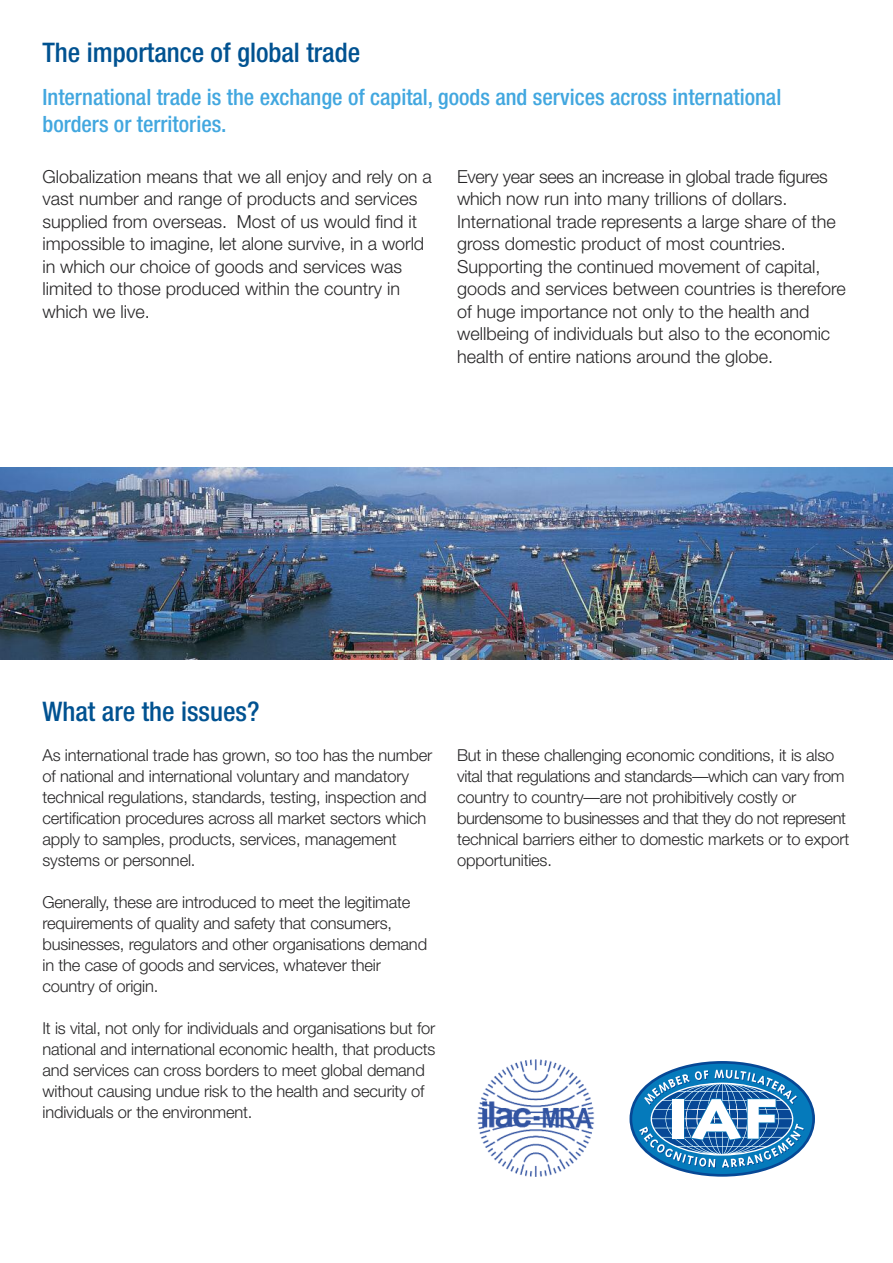
<style>
.page{position:relative;width:893px;height:1263px;background:#fff}
.page>*{position:absolute;margin:0;border:0;box-sizing:border-box;transform-origin:0 0}
.t1{font:500 condensed 27px "Helvetica Neue";color:#005291}
.t2{font:500 condensed 22.5px/27px "Helvetica Neue";color:#42a7df}
.t3{font:300 18px/22.5px "Helvetica Neue";color:#272627}
.t4{font:300 16.5px/21px "Helvetica Neue";letter-spacing:-.01em;color:#272627}
</style>
<div class="page">
<img style="left:0;top:468px;width:893px;height:191px">
<img style="left:477px;top:1059px;width:118px;height:118px">
<svg style="left:629px;top:1061px;width:186px;height:116px"></svg>
<h1 class="t1" style="left:43px;top:42px;width:319px">The importance of global trade</h1>
<h2 class="t2" style="left:43px;top:86px;width:740px">International trade is the exchange of capital, goods and services across international borders or territories.</h2>
<p class="t3" style="left:43px;top:167px;width:391px">Globalization means that we all enjoy and rely on a vast number and range of products and services supplied from overseas. Most of us would find it impossible to imagine, let alone survive, in a world in which our choice of goods and services was limited to those produced within the country in which we live.</p>
<p class="t3" style="left:457px;top:167px;width:390px">Every year sees an increase in global trade figures which now run into many trillions of dollars.<br>International trade represents a large share of the gross domestic product of most countries.<br>Supporting the continued movement of capital, goods and services between countries is therefore of huge importance not only to the health and wellbeing of individuals but also to the economic health of entire nations around the globe.</p>
<h1 class="t1" style="left:43px;top:702px;width:218px">What are the issues?</h1>
<p class="t4" style="left:43px;top:747px;width:391px">As international trade has grown, so too has the number of national and international voluntary and mandatory technical regulations, standards, testing, inspection and certification procedures across all market sectors which apply to samples, products, services, management systems or personnel.</p>
<p class="t4" style="left:42px;top:894px;width:386px">Generally, these are introduced to meet the legitimate requirements of quality and safety that consumers, businesses, regulators and other organisations demand in the case of goods and services, whatever their country of origin.</p>
<p class="t4" style="left:42px;top:1020px;width:395px">It is vital, not only for individuals and organisations but for national and international economic health, that products and services can cross borders to meet global demand without causing undue risk to the health and security of individuals or the environment.</p>
<p class="t4" style="left:457px;top:746px;width:394px">But in these challenging economic conditions, it is also vital that regulations and standards—which can vary from country to country—are not prohibitively costly or burdensome to businesses and that they do not represent technical barriers either to domestic markets or to export opportunities.</p>
</div>
